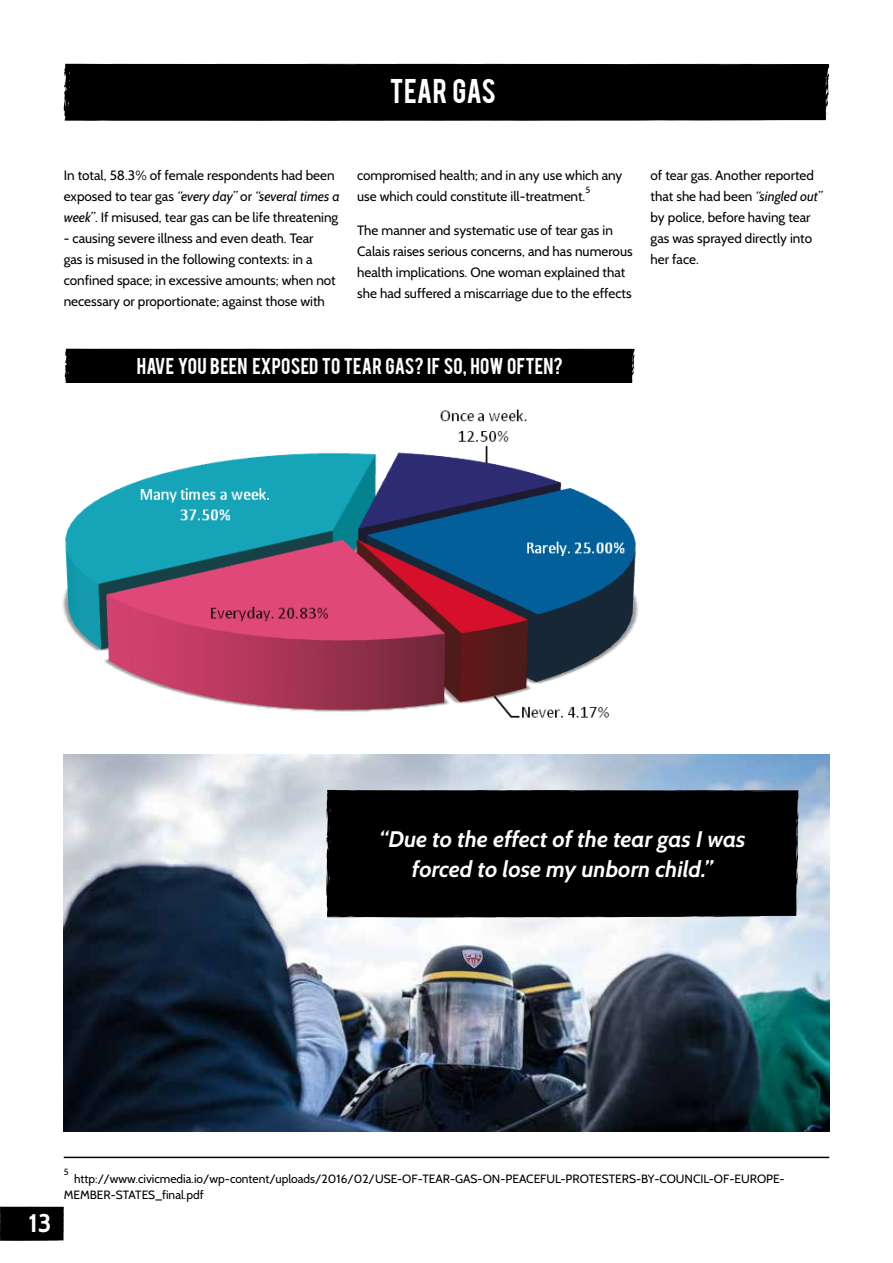
<style>
.page{position:relative;width:893px;height:1263px;background:#fff}
.page>*{position:absolute;margin:0;border:0;box-sizing:border-box;transform-origin:0 0}
.t1{font:27px "Bebas";color:#fff}
.t2{font:700 25.5px "Cabin";color:#fff}
.t3{font:italic 700 22.5px/30px "Cabin";color:#fff;text-align:center}
.t4{font:18px "Bebas";letter-spacing:.01em;color:#fff}
.t5{font:13.5px/21px "Cabin";color:#000}
.t6{font:12px/16.5px "Cabin";color:#000}
.t7{font:9px "Cabin";color:#000}
.s1{font-style:italic}
</style>
<div class="page">
<div style="left:64px;top:349px;width:571px;height:34px;background:#000"></div>
<img style="left:62px;top:409px;width:577px;height:309px">
<div style="left:63px;top:64px;width:767px;height:57px;background:#000"></div>
<svg style="left:0;top:1206px;width:64px;height:35px;background:#090909"></svg>
<hr style="left:64px;top:1157px;width:765px;height:1px;background:#000">
<img style="left:63px;top:754px;width:766px;height:377px">
<div style="left:326px;top:790px;width:473px;height:128px;background:#000"></div>
<h1 class="t1" style="left:390px;top:71px;width:108px">TEAR GAS</h1>
<p class="t5" style="left:64px;top:165px;width:277px">In total, 58.3% of female respondents had been exposed to tear gas <span class="s1">“every day”</span> or <span class="s1">“several times a week”</span>. If misused, tear gas can be life threatening</p>
<p class="t5" style="left:64px;top:228px;width:274px">- causing severe illness and even death. Tear<br>gas is misused in the following contexts: in a confined space; in excessive amounts; when not necessary or proportionate; against those with</p>
<p class="t5" style="left:357px;top:165px;width:267px">compromised health; and in any use which any use which could constitute ill-treatment.</p>
<p class="t7" style="left:585px;top:185px;width:6px">5</p>
<p class="t5" style="left:357px;top:219px;width:277px">The manner and systematic use of tear gas in Calais raises serious concerns, and has numerous health implications. One woman explained that she had suffered a miscarriage due to the effects</p>
<p class="t5" style="left:651px;top:165px;width:173px">of tear gas. Another reported that she had been <span class="s1">“singled out” </span>by police, before having tear gas was sprayed directly into her face.</p>
<h3 class="t4" style="left:137px;top:352px;width:427px">HAVE YOU BEEN EXPOSED TO TEAR GAS? IF SO, HOW OFTEN?</h3>
<h3 class="t3" style="left:379px;top:824px;width:368px">“Due to the effect of the tear gas I was forced to lose my unborn child.”</h3>
<h2 class="t2" style="left:28px;top:1207px;width:25px">13</h2>
<p class="t7" style="left:64px;top:1166px;width:6px">5</p>
<p class="t6" style="left:64px;top:1170px;width:722px;text-indent:10px">http://www.civicmedia.io/wp-content/uploads/2016/02/USE-OF-TEAR-GAS-ON-PEACEFUL-PROTESTERS-BY-COUNCIL-OF-EUROPE-<br>MEMBER-STATES_final.pdf</p>
</div>
